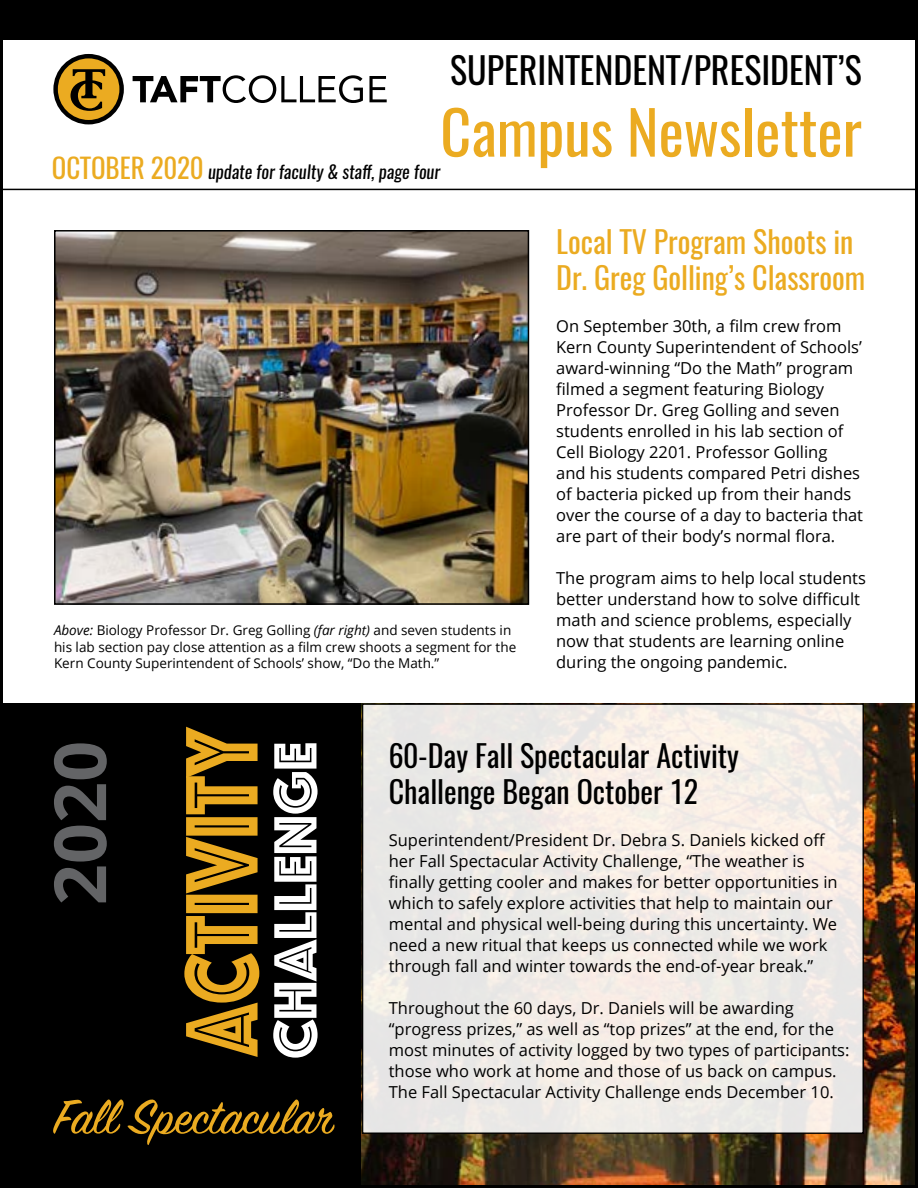
<style>
.page{position:relative;width:918px;height:1188px;background:#fff}
.page>*{position:absolute;margin:0;border:0;box-sizing:border-box;transform-origin:0 0}
.t1{font:700 72px "Open Sans";color:#636466}
.t2{font:60px "Oswald";color:#ebab21}
.t3{font:54px "Sign Painter House Script";color:#ebab21}
.t4{font:36px "Oswald";color:#000}
.t5{font:30px/36px "Oswald";color:#000}
.t6{font:30px/36px "Oswald";color:#ebab21}
.t7{font:italic 18px "Oswald";color:#000}
.t8{font:16.5px/21px "Open Sans";color:#000}
.t9{font:13.5px/16.5px "Open Sans";color:#000}
.s1{font-style:normal;font-size:27px;color:#ebab21}
.s2{font-style:italic}
</style>
<div class="page">
<img style="left:57px;top:233px;width:469px;height:369px">
<div style="left:54px;top:230px;width:475px;height:375px;border:2px solid #000"></div>
<svg style="left:133px;top:75px;width:230px;height:28px"></svg>
<svg style="left:369px;top:76px;width:18px;height:26px"></svg>
<svg style="left:53px;top:54px;width:71px;height:70px"></svg>
<hr style="left:0;top:189px;width:918px;height:1px;background:#000">
<div style="left:0;top:0;width:918px;height:39px;background:#000"></div>
<div style="left:0;top:703px;width:362px;height:485px;background:#000"></div>
<svg style="left:184px;top:727px;width:75px;height:330px"></svg>
<svg style="left:273px;top:743px;width:45px;height:315px"></svg>
<img style="left:362px;top:703px;width:552px;height:481px">
<div style="left:363px;top:704px;width:500px;height:429px;background:linear-gradient(to right,#eae8e6,#f4ede7)"></div>
<div style="left:362px;top:703px;width:502px;height:431px;border:2px solid #000"></div>
<h3 class="t4" style="left:450px;top:45px;width:413px">SUPERINTENDENT/PRESIDENT’S</h3>
<h2 class="t2" style="left:440px;top:91px;width:423px">Campus Newsletter</h2>
<p class="t7" style="left:52px;top:159px;width:390px"><span class="s1">OCTOBER 2020</span> update for faculty &amp; staff, page four</p>
<p class="t9" style="left:54px;top:622px;width:464px"><span class="s2">Above:</span> Biology Professor Dr. Greg Golling <span class="s2">(far right)</span> and seven students in his lab section pay close attention as a film crew shoots a segment for the<br>Kern County Superintendent of Schools’ show, “Do the Math.”</p>
<h3 class="t6" style="left:556px;top:224px;width:311px">Local TV Program Shoots in<br>Dr. Greg Golling’s Classroom</h3>
<p class="t8" style="left:556px;top:315px;width:308px">On September 30th, a film crew from Kern County Superintendent of Schools’ award-winning “Do the Math” program filmed a segment featuring Biology Professor Dr. Greg Golling and seven students enrolled in his lab section of Cell Biology 2201. Professor Golling<br>and his students compared Petri dishes of bacteria picked up from their hands over the course of a day to bacteria that are part of their body’s normal flora.</p>
<p class="t8" style="left:556px;top:567px;width:311px">The program aims to help local students better understand how to solve difficult math and science problems, especially now that students are learning online during the ongoing pandemic.</p>
<h1 class="t1" style="left:29px;top:905px;width:166px;rotate:-90deg">2020</h1>
<h3 class="t5" style="left:389px;top:738px;width:352px">60-Day Fall Spectacular Activity<br>Challenge Began October 12</h3>
<p class="t8" style="left:389px;top:829px;width:450px">Superintendent/President Dr. Debra S. Daniels kicked off her Fall Spectacular Activity Challenge, “The weather is finally getting cooler and makes for better opportunities in which to safely explore activities that help to maintain our mental and physical well-being during this uncertainty. We need a new ritual that keeps us connected while we work through fall and winter towards the end-of-year break.”</p>
<p class="t8" style="left:389px;top:997px;width:462px">Throughout the 60 days, Dr. Daniels will be awarding “progress prizes,” as well as “top prizes” at the end, for the most minutes of activity logged by two types of participants: those who work at home and those of us back on campus.<br>The Fall Spectacular Activity Challenge ends December 10.</p>
<h3 class="t3" style="left:54px;top:1084px;width:284px">Fall Spectacular</h3>
</div>
